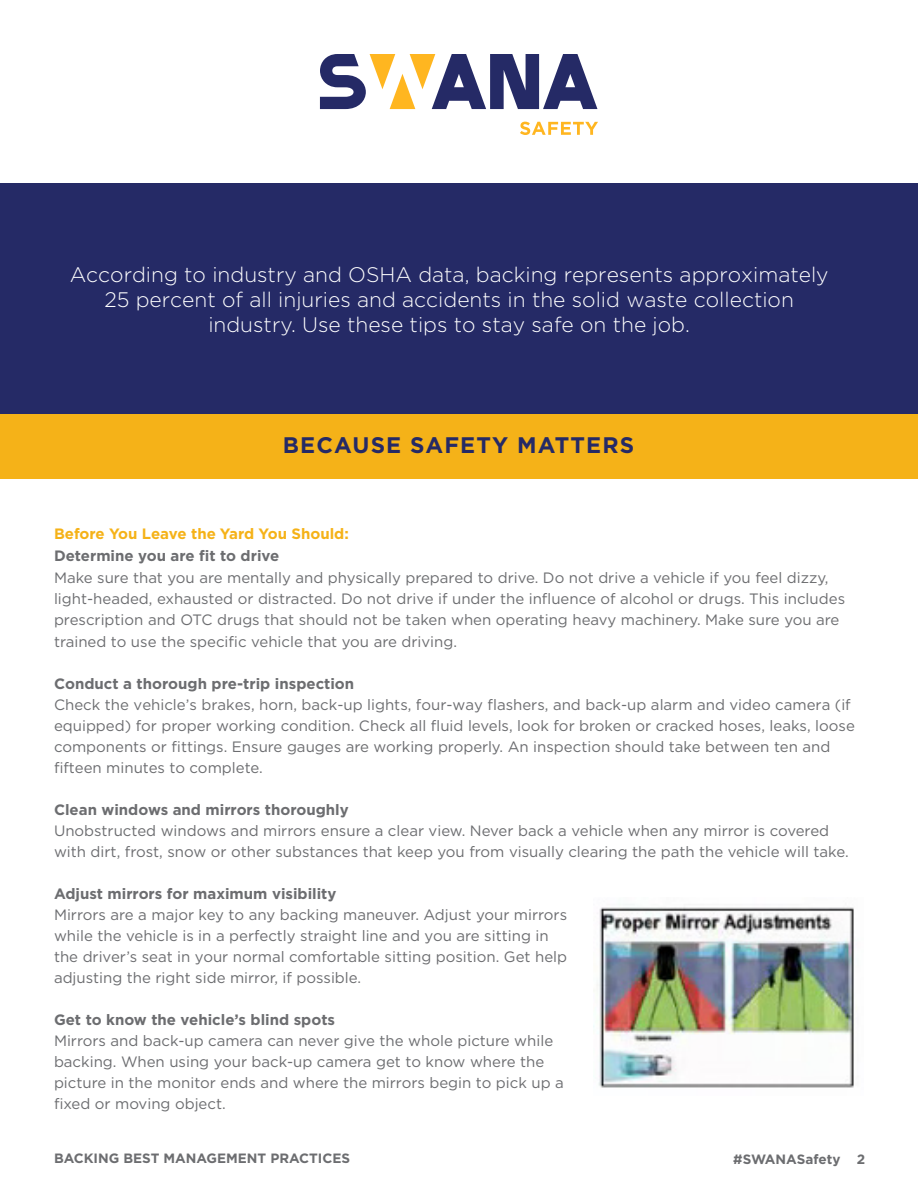
<style>
.page{position:relative;width:918px;height:1188px;background:#fff}
.page>*{position:absolute;margin:0;border:0;box-sizing:border-box;transform-origin:0 0}
.Subhead_-_Caps{font:700 22.5px "Gotham";letter-spacing:.05em;color:#252a66}
.Copy_-_10{font:300 21px/25.2px "Gotham";color:#fff;text-align:center}
.Copy_-_10-2{font:15px/21px "Gotham";color:#6c6d70}
.Copy_-_10-3{font:700 15px "Gotham";color:#6c6d70}
.t1{font:700 13.5px "Gotham";color:#6c6d70}
.s1{font-weight:700;color:#f5b218}
.s2{font-weight:700}
</style>
<div class="page">
<div style="left:0;top:183px;width:918px;height:296px;background:#252a66"></div>
<div style="left:0;top:414px;width:918px;height:65px;background:#f5b218"></div>
<svg style="left:320px;top:54px;width:277px;height:55px"></svg>
<svg style="left:520px;top:122px;width:78px;height:13px"></svg>
<img style="left:597px;top:904px;width:260px;height:184px">
<p class="Copy_-_10" style="left:70px;top:261px;width:760px">According to industry and OSHA data, backing represents approximately<br>25 percent of all injuries and accidents in the solid waste collection industry. Use these tips to stay safe on the job.</p>
<p class="Subhead_-_Caps" style="left:283px;top:430px;width:353px">BECAUSE SAFETY MATTERS</p>
<p class="Copy_-_10-2" style="left:54px;top:523px;width:793px;line-height:21.5px"><span class="s1">Before You Leave the Yard You Should:<br></span><span class="s2">Determine you are fit to drive<br></span>Make sure that you are mentally and physically prepared to drive. Do not drive a vehicle if you feel dizzy, light-headed, exhausted or distracted. Do not drive if under the influence of alcohol or drugs. This includes prescription and OTC drugs that should not be taken when operating heavy machinery. Make sure you are trained to use the specific vehicle that you are driving.</p>
<p class="Copy_-_10-2" style="left:54px;top:673px;width:802px"><span class="s2">Conduct a thorough pre-trip inspection<br></span>Check the vehicle’s brakes, horn, back-up lights, four-way flashers, and back-up alarm and video camera (if equipped) for proper working condition. Check all fluid levels, look for broken or cracked hoses, leaks, loose components or fittings. Ensure gauges are working properly. An inspection should take between ten and fifteen minutes to complete.</p>
<p class="Copy_-_10-2" style="left:54px;top:799px;width:796px"><span class="s2">Clean windows and mirrors thoroughly<br></span>Unobstructed windows and mirrors ensure a clear view. Never back a vehicle when any mirror is covered with dirt, frost, snow or other substances that keep you from visually clearing the path the vehicle will take.</p>
<p class="Copy_-_10-3" style="left:54px;top:883px;width:284px">Adjust mirrors for maximum visibility</p>
<p class="Copy_-_10-2" style="left:54px;top:904px;width:515px">Mirrors are a major key to any backing maneuver. Adjust your mirrors while the vehicle is in a perfectly straight line and you are sitting in the driver’s seat in your normal comfortable sitting position. Get help adjusting the right side mirror, if possible.</p>
<p class="Copy_-_10-3" style="left:54px;top:1009px;width:283px">Get to know the vehicle’s blind spots</p>
<p class="Copy_-_10-2" style="left:54px;top:1030px;width:511px">Mirrors and back-up camera can never give the whole picture while backing. When using your back-up camera get to know where the picture in the monitor ends and where the mirrors begin to pick up a fixed or moving object.</p>
<p class="t1" style="left:54px;top:1149px;width:298px">BACKING BEST MANAGEMENT PRACTICES</p>
<p class="t1" style="left:733px;top:1150px;width:133px">#SWANASafety 2</p>
</div>
